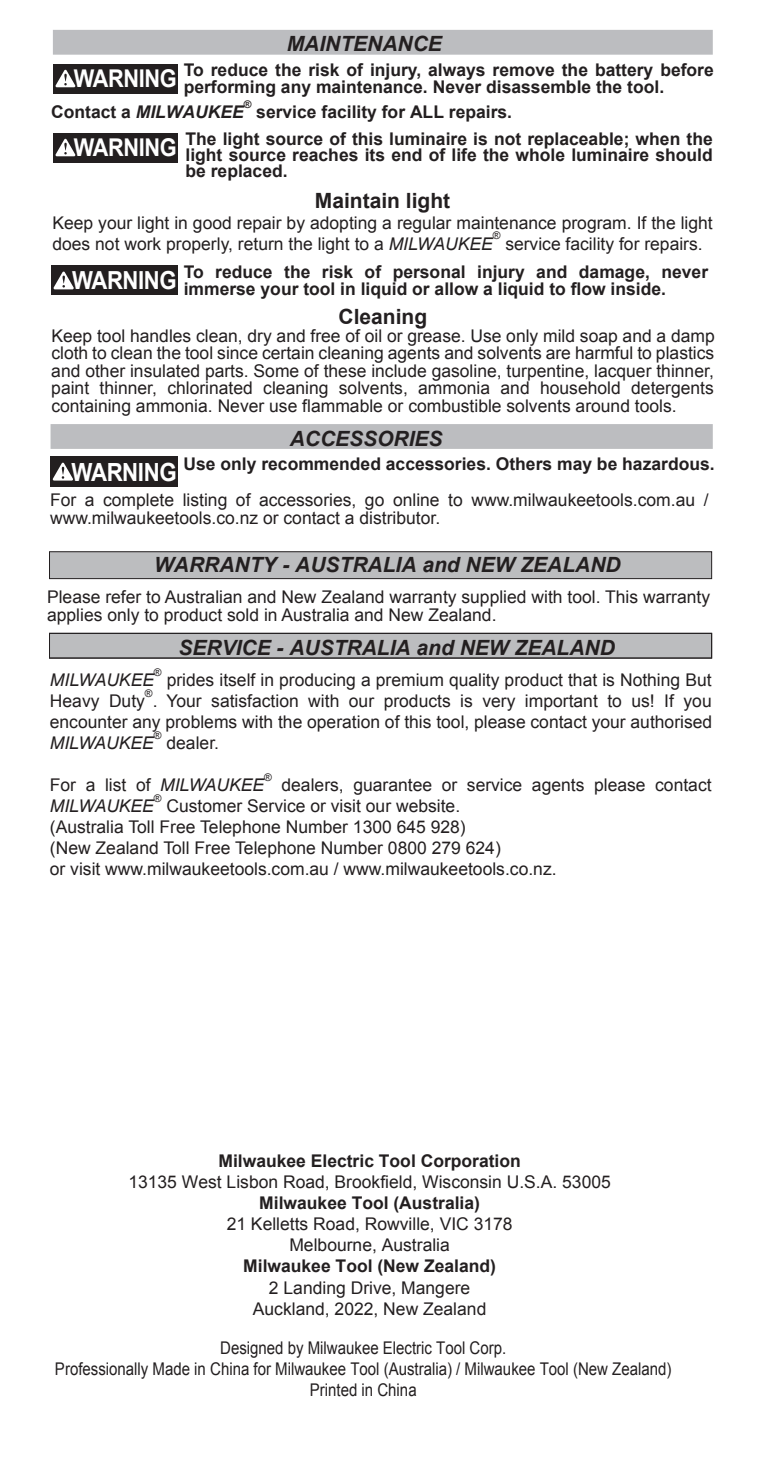
<style>
.page{position:relative;width:764px;height:1469px;background:#fff}
.page>*{position:absolute;margin:0;border:0;box-sizing:border-box;transform-origin:0 0}
.t1{font:700 24.85px "Arial";letter-spacing:-.02em;color:#fff;scale:.89 1}
.t2{font:700 24.5px "Arial";letter-spacing:-.02em;color:#fff;scale:.89 1}
.t3{font:italic 700 21px "Arial";color:#231f20}
.t4{font:700 21px "Arial";color:#231f20}
.t5{font:17.5px/21px "Arial";color:#231f20}
.t6{font:700 17.5px/17.5px "Arial";color:#231f20}
.t7{font:17.5px/21px "Arial";color:#231f20;text-align:center;scale:.86 1}
.t8{font:italic 17.5px "Arial";color:#231f20}
.t9{font:italic 700 17.5px "Arial";color:#231f20}
.t10{font:10.5px "Arial";color:#231f20}
.t11{font:700 10.5px "Arial";color:#231f20}
.s1{font-style:normal}
.s2{font-style:italic}
</style>
<div class="page">
<div style="left:53px;top:30px;width:660px;height:25px;background:#bcbdc0"></div>
<div style="left:51px;top:424px;width:662px;height:25px;background:#bcbdc0"></div>
<div style="left:53px;top:64px;width:125px;height:29px;background:#231f20"></div>
<svg style="left:56px;top:70px;width:19px;height:17px"></svg>
<div style="left:51px;top:265px;width:127px;height:30px;background:#231f20"></div>
<svg style="left:54px;top:271px;width:20px;height:18px"></svg>
<div style="left:51px;top:456px;width:127px;height:30px;background:#231f20"></div>
<svg style="left:53px;top:462px;width:20px;height:18px"></svg>
<div style="left:53px;top:133px;width:125px;height:29px;background:#231f20"></div>
<svg style="left:56px;top:139px;width:19px;height:17px"></svg>
<div style="left:49px;top:551px;width:663px;height:28px;background:#bcbdbf;border:1px solid #231f20"></div>
<div style="left:49px;top:633px;width:663px;height:25px;background:#bcbdbf"></div>
<div style="left:49px;top:633px;width:663px;height:25px;border:1px solid #231f20"></div>
<p class="t3" style="left:287px;top:30px;width:157px">MAINTENANCE</p>
<p class="t6" style="left:184px;top:61px;width:532px">To reduce the risk of injury, always remove the battery before performing any maintenance. Never disassemble the tool.</p>
<h2 class="t2" style="left:74px;top:62px;width:117px">WARNING</h2>
<p class="t9" style="left:51px;top:100px;width:194px"><span class="s1">Contact a</span> MILWAUKEE</p>
<p class="t11" style="left:244px;top:97px;width:9px">®</p>
<p class="t6" style="left:256px;top:104px;width:257px">service facility for ALL repairs.</p>
<h2 class="t2" style="left:74px;top:131px;width:117px">WARNING</h2>
<p class="t6" style="left:186px;top:132px;width:529px;line-height:15.8px;text-align:justify">The light source of this luminaire is not replaceable; when the light source reaches its end of life the whole luminaire should be replaced.</p>
<p class="t4" style="left:315px;top:186px;width:137px">Maintain light</p>
<p class="t5" style="left:52px;top:212px;width:662px">Keep your light in good repair by adopting a regular maintenance program. If the light does not work properly, return the light to a <span class="s2">MILWAUKEE</span></p>
<p class="t10" style="left:493px;top:229px;width:9px">®</p>
<p class="t5" style="left:505px;top:233px;width:199px">service facility for repairs.</p>
<p class="t6" style="left:184px;top:263px;width:526px">To reduce the risk of personal injury and damage, never immerse your tool in liquid or allow a liquid to flow inside.</p>
<h1 class="t1" style="left:72px;top:264px;width:119px">WARNING</h1>
<p class="t4" style="left:338px;top:303px;width:90px">Cleaning</p>
<p class="t5" style="left:51px;top:327px;width:665px;line-height:17.5px;text-align:justify">Keep tool handles clean, dry and free of oil or grease. Use only mild soap and a damp cloth to clean the tool since certain cleaning agents and solvents are harmful to plastics and other insulated parts. Some of these include gasoline, turpentine, lacquer thinner, paint thinner, chlorinated cleaning solvents, ammonia and household detergents containing ammonia. Never use flammable or combustible solvents around tools.</p>
<h1 class="t1" style="left:72px;top:455px;width:120px">WARNING</h1>
<p class="t3" style="left:290px;top:424px;width:154px">ACCESSORIES</p>
<p class="t6" style="left:184px;top:456px;width:533px">Use only recommended accessories. Others may be hazardous.</p>
<p class="t5" style="left:50px;top:491px;width:660px;line-height:17.5px">For a complete listing of accessories, go online to www.milwaukeetools.com.au / www.milwaukeetools.co.nz or contact a distributor.</p>
<p class="t3" style="left:154px;top:550px;width:468px">WARRANTY - AUSTRALIA and NEW ZEALAND</p>
<p class="t5" style="left:47px;top:588px;width:665px;line-height:17.5px">Please refer to Australian and New Zealand warranty supplied with tool. This warranty applies only to product sold in Australia and New Zealand.</p>
<p class="t3" style="left:179px;top:633px;width:438px">SERVICE - AUSTRALIA and NEW ZEALAND</p>
<p class="t10" style="left:154px;top:665px;width:9px">®</p>
<p class="t5" style="left:50px;top:670px;width:663px;text-align:right">prides itself in producing a premium quality product that is Nothing But<br>Heavy Duty . Your satisfaction with our products is very important to us! If you</p>
<p class="t8" style="left:50px;top:669px;width:106px">MILWAUKEE</p>
<p class="t10" style="left:145px;top:686px;width:9px">®</p>
<p class="t5" style="left:50px;top:712px;width:664px">encounter any problems with the operation of this tool, please contact your authorised</p>
<p class="t8" style="left:50px;top:732px;width:106px">MILWAUKEE</p>
<p class="t10" style="left:154px;top:728px;width:9px">®</p>
<p class="t5" style="left:167px;top:733px;width:54px">dealer.</p>
<p class="t5" style="left:50px;top:775px;width:216px">For a list of <span class="s2">MILWAUKEE</span></p>
<p class="t10" style="left:264px;top:770px;width:9px">®</p>
<p class="t5" style="left:282px;top:775px;width:432px">dealers, guarantee or service agents please contact</p>
<p class="t10" style="left:154px;top:791px;width:9px">®</p>
<p class="t5" style="left:50px;top:796px;width:508px;text-indent:117px">Customer Service or visit our website.<br>(Australia Toll Free Telephone Number 1300 645 928)<br>(New Zealand Toll Free Telephone Number 0800 279 624)<br>or visit www.milwaukeetools.com.au / www.milwaukeetools.co.nz.</p>
<p class="t8" style="left:50px;top:795px;width:106px">MILWAUKEE</p>
<p class="t6" style="left:218px;top:1153px;width:304px">Milwaukee Electric Tool Corporation</p>
<p class="t5" style="left:128px;top:1171px;width:484px">13135 West Lisbon Road, Brookfield, Wisconsin U.S.A. 53005</p>
<p class="t6" style="left:259px;top:1195px;width:222px">Milwaukee Tool (Australia)</p>
<p class="t5" style="left:227px;top:1213px;width:287px;text-align:center">21 Kelletts Road, Rowville, VIC 3178<br>Melbourne, Australia</p>
<p class="t6" style="left:243px;top:1258px;width:254px">Milwaukee Tool (New Zealand)</p>
<p class="t5" style="left:253px;top:1276px;width:235px;text-align:center">2 Landing Drive, Mangere<br>Auckland, 2022, New Zealand</p>
<p class="t7" style="left:55px;top:1337px;width:718px">Designed by Milwaukee Electric Tool Corp.<br>Professionally Made in China for Milwaukee Tool (Australia) / Milwaukee Tool (New Zealand)<br>Printed in China</p>
</div>
